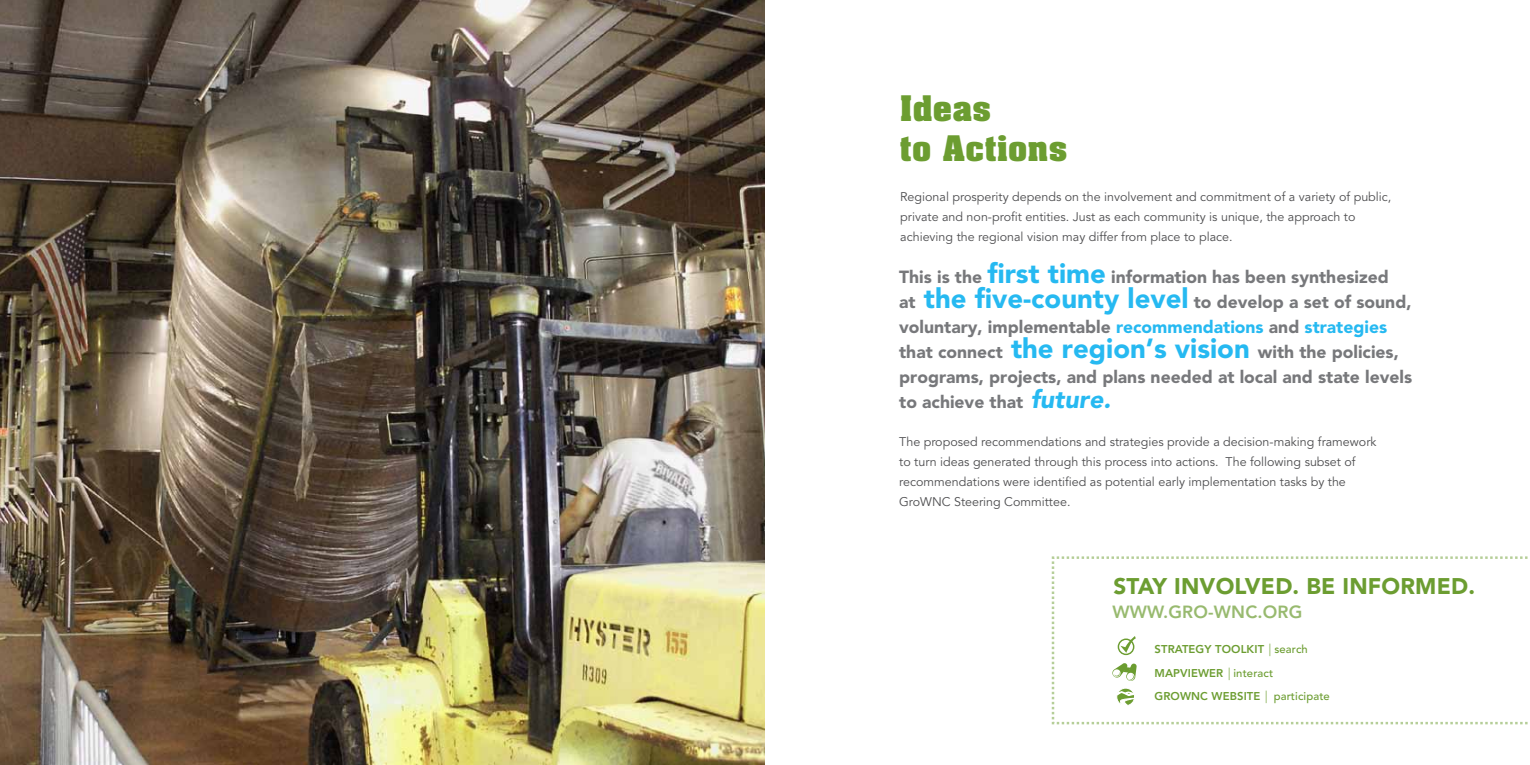
<style>
.page{position:relative;width:1530px;height:765px;background:#fff}
.page>*{position:absolute;margin:0;border:0;box-sizing:border-box;transform-origin:0 0}
.t1{font:700 30px/40px "Aachen Std";letter-spacing:.03em;color:#6c9d31}
.t2{font:900 22.5px "Avenir LT Std";color:#6c9d31}
.t3{font:900 17.5px/25px "Avenir LT Std";color:#77787b}
.t4{font:800 17.5px "Avenir LT Std";letter-spacing:.01em;color:#98ba6f}
.t5{font:12.5px/20px "Avenir LT Std";color:#4d4d4f}
.t6{font:800 11.25px/23.8px "Avenir LT Std";letter-spacing:.01em;color:#6c9d31}
.s1{font-size:27.5px;color:#26b9f1}
.s2{color:#26b9f1}
.s3{font-style:italic;font-size:25px;color:#26b9f1}
.s4{font-weight:300;font-style:italic}
.s5{font-weight:500}
</style>
<div class="page">
<img style="left:0;top:0;width:765px;height:765px">
<svg style="left:1052px;top:556px;width:476px;height:168px"></svg>
<h1 class="t1" style="left:900px;top:89px;width:169px">Ideas<br>to Actions</h1>
<p class="t5" style="left:900px;top:187px;width:493px">Regional prosperity depends on the involvement and commitment of a variety of public, private and non-profit entities. Just as each community is unique, the approach to achieving the regional vision may differ from place to place.</p>
<p class="t3" style="left:899px;top:265px;width:514px">This is the <span class="s1">first time</span> information has been synthesized<br>at <span class="s1">the five-county level</span> to develop a set of sound, voluntary, implementable <span class="s2">recommendations</span> and <span class="s2">strategies </span>that connect <span class="s1">the region’s vision</span> with the policies, programs, projects, and plans needed at local and state levels to achieve that <span class="s3">future.</span></p>
<p class="t5" style="left:899px;top:432px;width:479px">The proposed recommendations and strategies provide a decision-making framework to turn ideas generated through this process into actions. The following subset of recommendations were identified as potential early implementation tasks by the GroWNC Steering Committee.</p>
<h2 class="t2" style="left:1113px;top:573px;width:15px">stay</h2>
<h2 class="t2" style="left:1174px;top:573px;width:24px">Involved</h2>
<h2 class="t2" style="left:1293px;top:573px;width:67px">. be informed</h2>
<h2 class="t2" style="left:1468px;top:573px;width:8px">.</h2>
<h3 class="t4" style="left:1112px;top:601px;width:19px">WWW</h3>
<h3 class="t4" style="left:1163px;top:601px;width:67px">.GRO-WNC</h3>
<h3 class="t4" style="left:1258px;top:601px;width:44px">.ORG</h3>
<p class="t6" style="left:1155px;top:637px;width:177px">STRATEGY TOOLKIT <span class="s4">|</span> <span class="s5">search<br></span>MAPVIEWER <span class="s4">|</span> <span class="s5">interact<br></span>GROWNC WEBS ITE <span class="s4">|</span> <span class="s5">participate</span></p>
</div>
